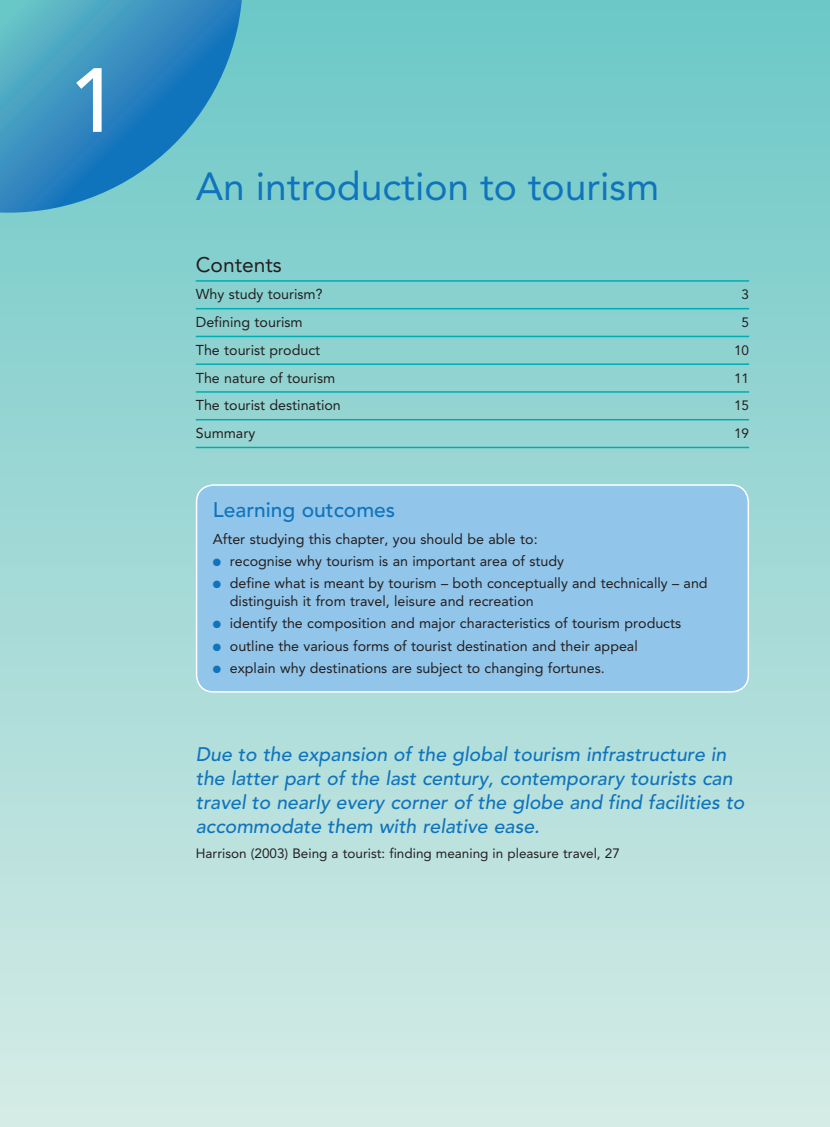
<style>
.page{position:relative;width:830px;height:1127px;background:#fff}
.page>*{position:absolute;margin:0;border:0;box-sizing:border-box;transform-origin:0 0}
.t1{font:500 90px "Avenir LT Pro";color:#fff}
.t2{font:39px "Avenir LT Pro";color:#1074bc}
.t3{font:500 21px "Avenir LT Pro";color:#1074bc}
.t4{font:21px "Avenir LT Pro";color:#231f20}
.t5{font:italic 500 19.5px/24px "Avenir LT Pro";color:#1074bc}
.t6{font:14.25px/18px "Avenir LT Pro";color:#231f20}
.t7{font:13.5px "Avenir LT Pro";color:#231f20}
.s1{color:#1074bc}
</style>
<div class="page">
<div style="left:0;top:0;width:829px;height:1127px;background:linear-gradient(to bottom,#6cc8c7,#d6ebe6)"></div>
<svg style="left:0;top:0;width:242px;height:213px;background:#439bc2"></svg>
<hr style="left:196px;top:280px;width:552px;height:2px;background:#00acb1">
<hr style="left:196px;top:308px;width:552px;height:1px;background:#00acb1">
<hr style="left:196px;top:336px;width:552px;height:1px;background:#00acb1">
<hr style="left:196px;top:363px;width:552px;height:2px;background:#00acb1">
<hr style="left:196px;top:391px;width:552px;height:2px;background:#00acb1">
<hr style="left:196px;top:419px;width:552px;height:1px;background:#00acb1">
<hr style="left:196px;top:447px;width:552px;height:1px;background:#00acb1">
<div style="left:196px;top:485px;width:552px;height:207px;background:#92c5ea;border-radius:17px"></div>
<div style="left:196px;top:484px;width:552px;height:209px;border:2px solid #fff;border-radius:17px"></div>
<p class="t1" style="left:69px;top:47px;width:52px">1</p>
<p class="t2" style="left:196px;top:162px;width:465px">An introduction to tourism</p>
<p class="t4" style="left:196px;top:251px;width:88px">Contents</p>
<p class="t6" style="left:196px;top:285px;width:128px">Why study tourism?</p>
<p class="t7" style="left:741px;top:286px;width:9px">3</p>
<p class="t6" style="left:196px;top:313px;width:108px">Defining tourism</p>
<p class="t7" style="left:741px;top:314px;width:9px">5</p>
<p class="t6" style="left:196px;top:341px;width:126px">The tourist product</p>
<p class="t7" style="left:733px;top:342px;width:17px">10</p>
<p class="t6" style="left:196px;top:369px;width:141px">The nature of tourism</p>
<p class="t7" style="left:733px;top:370px;width:17px">11</p>
<p class="t6" style="left:196px;top:396px;width:146px">The tourist destination</p>
<p class="t7" style="left:733px;top:397px;width:17px">15</p>
<p class="t6" style="left:196px;top:424px;width:61px">Summary</p>
<p class="t7" style="left:733px;top:425px;width:17px">19</p>
<p class="t3" style="left:213px;top:497px;width:184px">Learning outcomes</p>
<p class="t6" style="left:213px;top:530px;width:326px">After studying this chapter, you should be able to:</p>
<p class="t6" style="left:213px;top:552px;width:352px"><span class="s1">●</span> recognise why tourism is an important area of study</p>
<p class="t6" style="left:230px;top:574px;width:479px;text-indent:-17px"><span class="s1">●</span> define what is meant by tourism – both conceptually and technically – and distinguish it from travel, leisure and recreation</p>
<p class="t6" style="left:213px;top:614px;width:470px"><span class="s1">●</span> identify the composition and major characteristics of tourism products</p>
<p class="t6" style="left:213px;top:637px;width:426px"><span class="s1">●</span> outline the various forms of tourist destination and their appeal</p>
<p class="t6" style="left:213px;top:659px;width:393px"><span class="s1">●</span> explain why destinations are subject to changing fortunes.</p>
<p class="t5" style="left:196px;top:743px;width:550px">Due to the expansion of the global tourism infrastructure in the latter part of the last century, contemporary tourists can travel to nearly every corner of the globe and find facilities to accommodate them with relative ease.</p>
<p class="t7" style="left:196px;top:845px;width:425px">Harrison (2003) Being a tourist: finding meaning in pleasure travel, 27</p>
</div>
